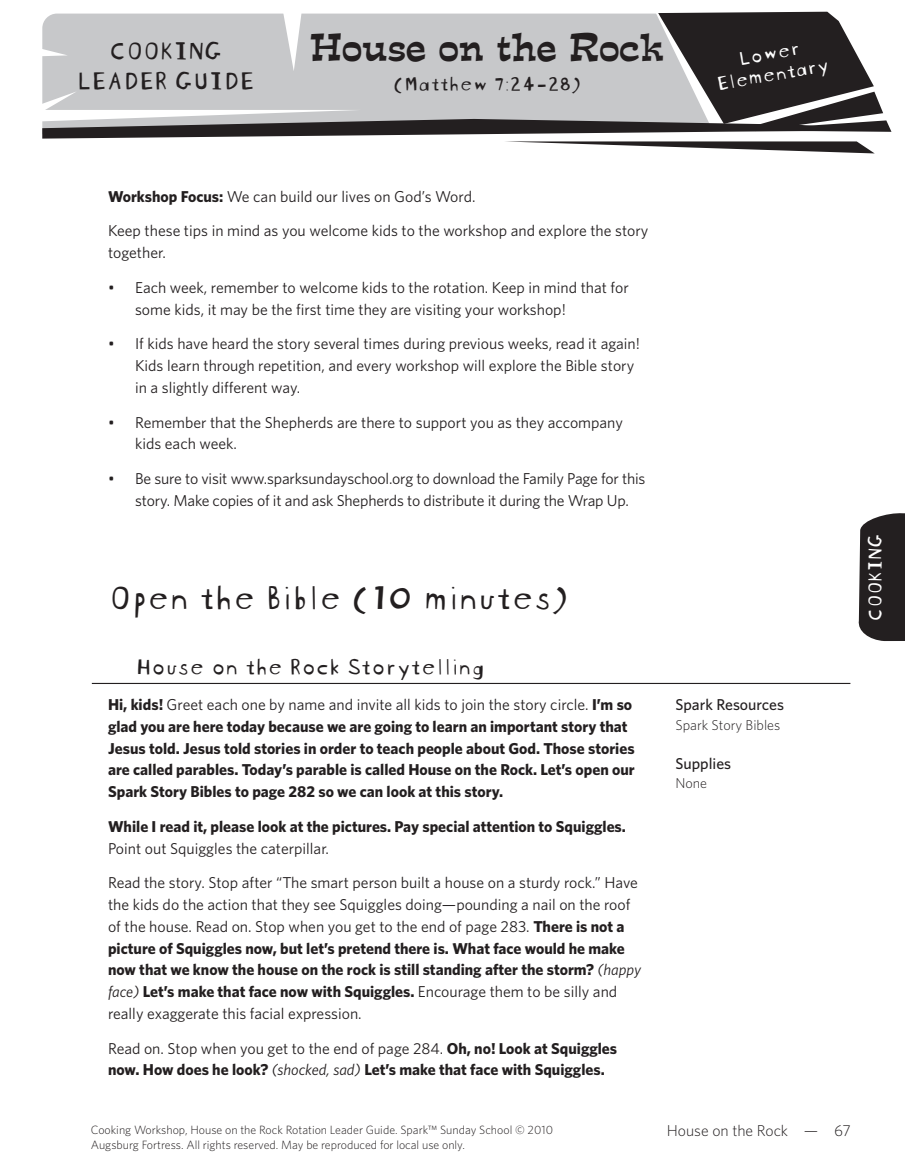
<style>
.page{position:relative;width:905px;height:1175px;background:#fff}
.page>*{position:absolute;margin:0;border:0;box-sizing:border-box;transform-origin:0 0}
._1h1{font:36px "Blockhead Unplugged";color:#231f20}
.A_head{font:36px "Estro Font";letter-spacing:-.005em;color:#231f20}
.A_head-2{font:27px/30px "Blockhead Unplugged";color:#231f20;text-align:center}
._2h2{font:24px "Blockhead Unplugged";color:#231f20}
.A_head-3{font:21px/21px "Blockhead Unplugged";color:#fff;text-align:center}
.A_head-4{font:21px "Blockhead Unplugged";color:#231f20}
.Body{font:15.75px/21.8px "Whitney";color:#231f20}
.Body-2{font:700 15.75px/21.8px "Whitney";color:#231f20}
._6BL{font:15.75px/21.8px "Whitney";color:#231f20}
._4Sidebar_head{font:500 15.75px "Whitney";color:#231f20}
.footer_recto{font:300 15.75px "Whitney";color:#231f20}
._5Sidebar_text{font:300 14.25px "Whitney";color:#231f20}
.t1{font:300 12px/15px "Whitney";color:#231f20}
.s1{font-weight:700}
.s2{font-weight:400}
.s3{font-style:italic}
.s4{font-weight:400;font-style:italic}
</style>
<div class="page">
<svg style="left:42px;top:11px;width:849px;height:142px"></svg>
<svg style="left:858px;top:513px;width:46px;height:128px;background:#353132"></svg>
<hr style="left:92px;top:683px;width:758px;height:1px;background:#231f20">
<p class="A_head-2" style="left:76px;top:33px;width:179px">COOKING<br>LEADER GUIDE</p>
<p class="A_head" style="left:310px;top:21px;width:356px">House on the Rock</p>
<p class="A_head-4" style="left:393px;top:67px;width:190px">(Matthew 7:24-28)</p>
<p class="A_head-3" style="left:710px;top:50px;width:115px;rotate:-10deg">Lower<br>Elementary</p>
<p class="Body" style="left:108px;top:185px;width:369px"><span class="s1">Workshop Focus:</span> We can build our lives on God’s Word.</p>
<p class="Body" style="left:108px;top:220px;width:542px">Keep these tips in mind as you welcome kids to the workshop and explore the story together.</p>
<p class="_6BL" style="left:135px;top:276px;width:495px;text-indent:-27px">• Each week, remember to welcome kids to the rotation. Keep in mind that for some kids, it may be the first time they are visiting your workshop!</p>
<p class="_6BL" style="left:135px;top:332px;width:506px;text-indent:-27px">• If kids have heard the story several times during previous weeks, read it again!<br>Kids learn through repetition, and every workshop will explore the Bible story in a slightly different way.</p>
<p class="_6BL" style="left:135px;top:411px;width:489px;text-indent:-27px">• Remember that the Shepherds are there to support you as they accompany kids each week.</p>
<p class="_6BL" style="left:135px;top:467px;width:512px;text-indent:-27px">• Be sure to visit www.sparksundayschool.org to download the Family Page for this story. Make copies of it and ask Shepherds to distribute it during the Wrap Up.</p>
<p class="_1h1" style="left:108px;top:568px;width:462px">Open the Bible (10 minutes)</p>
<p class="_2h2" style="left:135px;top:646px;width:351px">House on the Rock Storytelling</p>
<p class="Body-2" style="left:108px;top:693px;width:528px">Hi, kids! <span class="s2">Greet each one by name and invite all kids to join the story circle.</span> I’m so glad you are here today because we are going to learn an important story that Jesus told. Jesus told stories in order to teach people about God. Those stories are called parables. Today’s parable is called House on the Rock. Let’s open our Spark Story Bibles to page 282 so we can look at this story.</p>
<p class="Body-2" style="left:108px;top:815px;width:519px">While I read it, please look at the pictures. Pay special attention to Squiggles.<br><span class="s2">Point out Squiggles the caterpillar.</span></p>
<p class="Body" style="left:108px;top:871px;width:534px">Read the story. Stop after “The smart person built a house on a sturdy rock.” Have the kids do the action that they see Squiggles doing—pounding a nail on the roof of the house. Read on. Stop when you get to the end of page 283. <span class="s1">There is not a picture of Squiggles now, but let’s pretend there is. What face would he make now that we know the house on the rock is still standing after the storm?</span> <span class="s3">(happy face)</span> <span class="s1">Let’s make that face now with Squiggles.</span> Encourage them to be silly and really exaggerate this facial expression.</p>
<p class="Body-2" style="left:108px;top:1036px;width:510px"><span class="s2">Read on. Stop when you get to the end of page 284.</span> Oh, no! Look at Squiggles now. How does he look? <span class="s4">(shocked, sad)</span> Let’s make that face with Squiggles.</p>
<p class="_4Sidebar_head" style="left:675px;top:694px;width:110px">Spark Resources</p>
<p class="_5Sidebar_text" style="left:675px;top:715px;width:106px">Spark Story Bibles</p>
<p class="_4Sidebar_head" style="left:675px;top:753px;width:57px">Supplies</p>
<p class="_5Sidebar_text" style="left:675px;top:774px;width:33px">None</p>
<p class="A_head-3" style="left:861px;top:621px;width:89px;rotate:-90deg">COOKING</p>
<p class="t1" style="left:91px;top:1122px;width:463px">Cooking Workshop, House on the Rock Rotation Leader Guide. Spark™ Sunday School © 2010<br>Augsburg Fortress. All rights reserved. May be reproduced for local use only.</p>
<p class="footer_recto" style="left:666px;top:1119px;width:186px">House on the Rock — 67</p>
</div>
